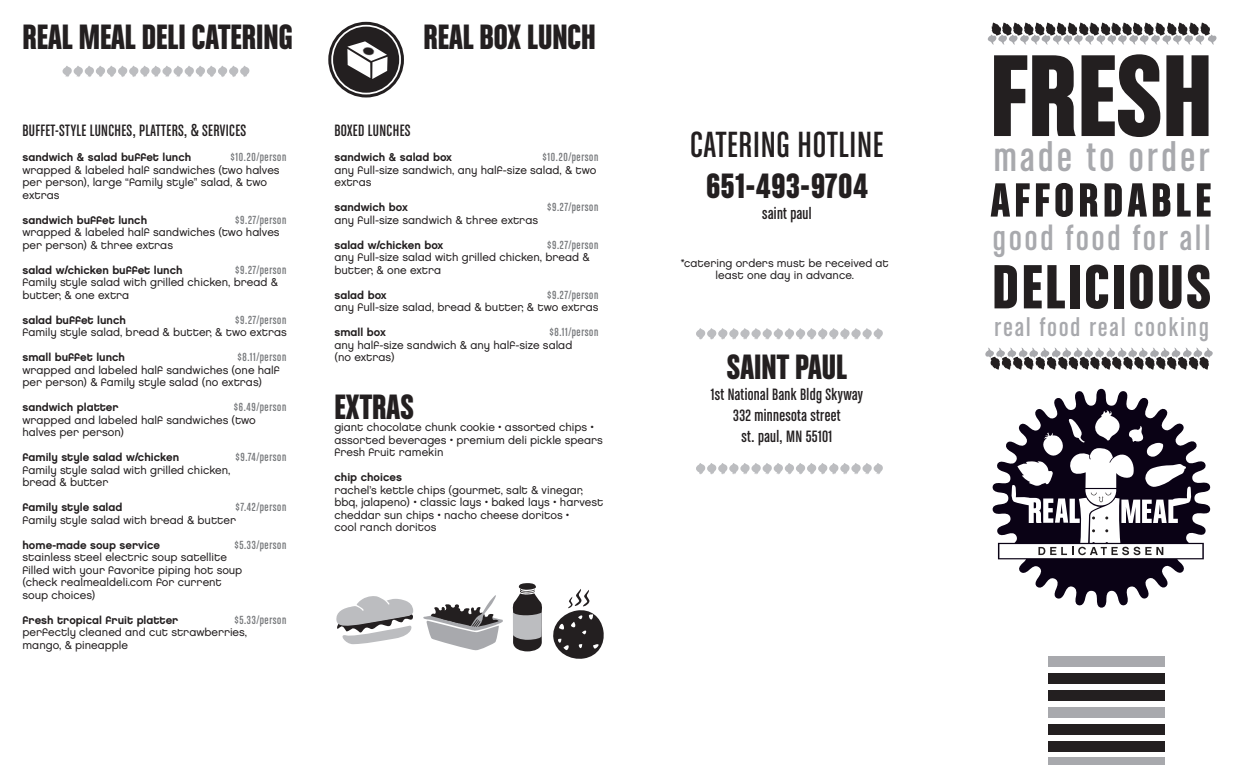
<style>
.page{position:relative;width:1260px;height:765px;background:#fff}
.page>*{position:absolute;margin:0;border:0;box-sizing:border-box;transform-origin:0 0}
.t1{font:123.75px "Chalet Comprime Hong Kong Sixty";color:#231f20;scale:1.04 1}
.t2{font:66.38px "Chalet Comprime Hong Kong Sixty";letter-spacing:.04em;color:#231f20;scale:1.04 1}
.t3{font:51px "Chalet Comprime Hong Kong Sixty";letter-spacing:.08em;color:#231f20;scale:1.04 1}
.t4{font:43.25px "Chalet Comprime Cologne Sixty";letter-spacing:.08em;color:#a8a9ad;scale:1.04 1}
.t5{font:38.75px "Chalet Comprime Cologne Sixty";letter-spacing:.02em;color:#231f20}
.t6{font:37.5px "Chalet Comprime Hong Kong Sixty";color:#231f20}
.t7{font:37.5px "Chalet Comprime Hong Kong Sixty";letter-spacing:.02em;color:#231f20}
.t8{font:36.75px "Chalet Comprime Cologne Sixty";letter-spacing:.08em;color:#a8a9ad;scale:1.04 1}
.t9{font:27.25px "Chalet Comprime Cologne Sixty";letter-spacing:.08em;color:#a8a9ad;scale:1.04 1}
.t10{font:17.5px/21px "Chalet Comprime Cologne Sixty";letter-spacing:.02em;color:#231f20;text-align:center}
.t11{font:12.5px "Chalet Comprime Cologne Sixty";letter-spacing:.05em;color:#76787b}
.t12{font:11.25px/12.5px "Chalet London Nineteen Eighty";color:#231f20}
.t13{font:11.25px "Chalet New York Nineteen Eighty";color:#231f20}
</style>
<div class="page">
<div style="left:1048px;top:758px;width:116px;height:7px;background:#a8a9ad"></div>
<div style="left:1048px;top:741px;width:116px;height:10px;background:#231f20"></div>
<div style="left:1048px;top:724px;width:116px;height:10px;background:#231f20"></div>
<div style="left:1048px;top:707px;width:116px;height:10px;background:#a8a9ad"></div>
<div style="left:1048px;top:690px;width:116px;height:10px;background:#231f20"></div>
<div style="left:1048px;top:673px;width:116px;height:10px;background:#231f20"></div>
<div style="left:1048px;top:656px;width:116px;height:10px;background:#a8a9ad"></div>
<svg style="left:985px;top:348px;width:228px;height:22px"></svg>
<svg style="left:987px;top:23px;width:230px;height:22px"></svg>
<svg style="left:336px;top:596px;width:77px;height:48px"></svg>
<svg style="left:423px;top:595px;width:80px;height:55px"></svg>
<svg style="left:513px;top:589px;width:29px;height:62px;background:#7c7a7c"></svg>
<div style="left:519px;top:583px;width:17px;height:7px;background:#231f20;border-radius:50%"></div>
<svg style="left:62px;top:66px;width:188px;height:11px"></svg>
<svg style="left:992px;top:389px;width:218px;height:219px"></svg>
<div style="left:999px;top:544px;width:203px;height:14px;background:#fff"></div>
<svg style="left:1010px;top:410px;width:183px;height:145px"></svg>
<svg style="left:330px;top:23px;width:72px;height:73px"></svg>
<div style="left:328px;top:22px;width:76px;height:75px;border:3px solid #231f20;border-radius:50%"></div>
<div style="left:333px;top:27px;width:66px;height:66px;background:#231f20;border-radius:50%"></div>
<svg style="left:347px;top:41px;width:41px;height:38px"></svg>
<svg style="left:553px;top:589px;width:51px;height:70px"></svg>
<svg style="left:696px;top:463px;width:187px;height:11px"></svg>
<svg style="left:696px;top:328px;width:187px;height:12px"></svg>
<h3 class="t6" style="left:22px;top:15px;width:272px">REAL MEAL DELI CATERING</h3>
<h3 class="t6" style="left:423px;top:15px;width:174px">REAL BOX LUNCH</h3>
<h3 class="t10" style="left:22px;top:120px;width:225px">BUFFET-STYLE LUNCHES, PLATTERS, &amp; SERVICES</h3>
<p class="t13" style="left:22px;top:151px;width:170px">sandwich &amp; salad buffet lunch</p>
<p class="t11" style="left:231px;top:151px;width:57px">$10.20/person</p>
<p class="t12" style="left:22px;top:164px;width:259px">wrapped &amp; labeled half sandwiches (two halves per person), large “family style” salad, &amp; two extras</p>
<p class="t13" style="left:22px;top:213px;width:126px">sandwich buffet lunch</p>
<p class="t11" style="left:235px;top:213px;width:53px">$9.27/person</p>
<p class="t12" style="left:22px;top:226px;width:259px">wrapped &amp; labeled half sandwiches (two halves per person) &amp; three extras</p>
<p class="t13" style="left:22px;top:263px;width:162px">salad w/chicken buffet lunch</p>
<p class="t11" style="left:235px;top:263px;width:53px">$9.27/person</p>
<p class="t12" style="left:22px;top:276px;width:257px">family style salad with grilled chicken, bread &amp; butter, &amp; one extra</p>
<p class="t13" style="left:22px;top:313px;width:105px">salad buffet lunch</p>
<p class="t11" style="left:235px;top:313px;width:53px">$9.27/person</p>
<p class="t12" style="left:22px;top:326px;width:266px">family style salad, bread &amp; butter, &amp; two extras</p>
<p class="t13" style="left:22px;top:351px;width:104px">small buffet lunch</p>
<p class="t11" style="left:238px;top:351px;width:50px">$8.11/person</p>
<p class="t12" style="left:22px;top:364px;width:259px">wrapped and labeled half sandwiches (one half per person) &amp; family style salad (no extras)</p>
<p class="t13" style="left:22px;top:401px;width:98px">sandwich platter</p>
<p class="t11" style="left:234px;top:401px;width:54px">$6.49/person</p>
<p class="t12" style="left:22px;top:414px;width:235px">wrapped and labeled half sandwiches (two halves per person)</p>
<p class="t13" style="left:22px;top:451px;width:158px">family style salad w/chicken</p>
<p class="t11" style="left:235px;top:451px;width:52px">$9.74/person</p>
<p class="t12" style="left:22px;top:464px;width:210px">family style salad with grilled chicken, bread &amp; butter</p>
<p class="t13" style="left:22px;top:501px;width:102px">family style salad</p>
<p class="t11" style="left:236px;top:501px;width:52px">$7.42/person</p>
<p class="t12" style="left:22px;top:514px;width:215px">family style salad with bread &amp; butter</p>
<p class="t13" style="left:22px;top:538px;width:139px">home-made soup service</p>
<p class="t11" style="left:234px;top:538px;width:53px">$5.33/person</p>
<p class="t12" style="left:22px;top:551px;width:221px">stainless steel electric soup satellite filled with your favorite piping hot soup (check realmealdeli.com for current soup choices)</p>
<p class="t13" style="left:22px;top:613px;width:157px">fresh tropical fruit platter</p>
<p class="t11" style="left:234px;top:613px;width:53px">$5.33/person</p>
<p class="t12" style="left:22px;top:626px;width:226px">perfectly cleaned and cut strawberries, mango, &amp; pineapple</p>
<h3 class="t10" style="left:334px;top:120px;width:78px">BOXED LUNCHES</h3>
<p class="t13" style="left:334px;top:151px;width:119px">sandwich &amp; salad box</p>
<p class="t11" style="left:543px;top:151px;width:57px">$10.20/person</p>
<p class="t12" style="left:334px;top:164px;width:264px">any full-size sandwich, any half-size salad, &amp; two extras</p>
<p class="t13" style="left:334px;top:201px;width:75px">sandwich box</p>
<p class="t11" style="left:547px;top:201px;width:53px">$9.27/person</p>
<p class="t12" style="left:334px;top:214px;width:205px">any full-size sandwich &amp; three extras</p>
<p class="t13" style="left:334px;top:238px;width:110px">salad w/chicken box</p>
<p class="t11" style="left:547px;top:238px;width:53px">$9.27/person</p>
<p class="t12" style="left:334px;top:251px;width:257px">any full-size salad with grilled chicken, bread &amp; butter, &amp; one extra</p>
<p class="t13" style="left:334px;top:288px;width:54px">salad box</p>
<p class="t11" style="left:547px;top:288px;width:53px">$9.27/person</p>
<p class="t12" style="left:334px;top:301px;width:266px">any full-size salad, bread &amp; butter, &amp; two extras</p>
<p class="t13" style="left:334px;top:326px;width:53px">small box</p>
<p class="t11" style="left:550px;top:326px;width:50px">$8.11/person</p>
<p class="t12" style="left:334px;top:339px;width:239px">any half-size sandwich &amp; any half-size salad (no extras)</p>
<h3 class="t6" style="left:334px;top:385px;width:81px">EXTRAS</h3>
<p class="t12" style="left:334px;top:421px;width:270px">giant chocolate chunk cookie • assorted chips • assorted beverages • premium deli pickle spears fresh fruit ramekin</p>
<p class="t13" style="left:334px;top:471px;width:69px">chip choices</p>
<p class="t12" style="left:334px;top:484px;width:270px">rachel’s kettle chips (gourmet, salt &amp; vinegar, bbq, jalapeno) • classic lays • baked lays • harvest cheddar sun chips • nacho cheese doritos •<br>cool ranch doritos</p>
<h3 class="t5" style="left:690px;top:123px;width:195px">CATERING HOTLINE</h3>
<h3 class="t7" style="left:706px;top:164px;width:163px">651-493-9704</h3>
<h3 class="t10" style="left:762px;top:202px;width:51px">saint paul</h3>
<p class="t12" style="left:681px;top:257px;width:210px;text-align:center">*catering orders must be received at least one day in advance.</p>
<h3 class="t6" style="left:727px;top:345px;width:122px">SAINT PAUL</h3>
<h3 class="t10" style="left:711px;top:384px;width:154px">1st National Bank Bldg Skyway<br>332 minnesota street<br>st. paul, MN 55101</h3>
<h1 class="t1" style="left:990px;top:23px;width:216px">FRESH</h1>
<h3 class="t4" style="left:994px;top:133px;width:209px">made to order</h3>
<h3 class="t3" style="left:991px;top:170px;width:214px">AFFORDABLE</h3>
<h3 class="t8" style="left:993px;top:218px;width:211px">good food for all</h3>
<h2 class="t2" style="left:992px;top:248px;width:212px">DELICIOUS</h2>
<h3 class="t9" style="left:995px;top:312px;width:207px">real food real cooking</h3>
</div>
